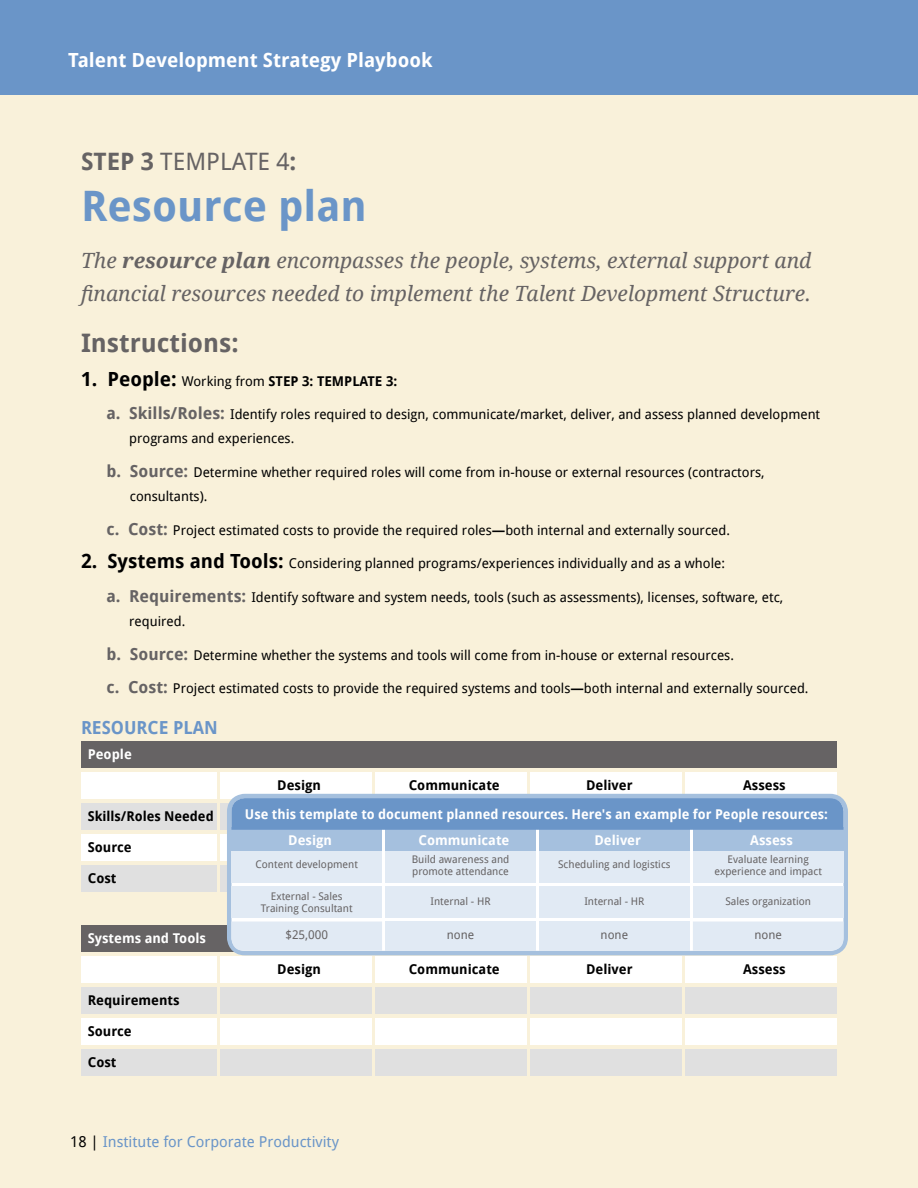
<style>
.page{position:relative;width:918px;height:1188px;background:#f9f1da}
.page>*{position:absolute;margin:0;border:0;box-sizing:border-box;transform-origin:0 0}
.t1{font:700 42px "Droid Sans";color:#6a95c8}
.t2{font:700 25.5px "Droid Sans";color:#666364}
.t3{font:24px "Droid Sans";color:#666364}
.t4{font:italic 21px/33px "Droid Serif";color:#666364}
.t5{font:700 19.5px "Droid Sans";color:#fff}
.t6{font:700 18px "Droid Sans";color:#6a95c8}
.t7{font:15px "Droid Sans";color:#6a95c8}
.t8{font:13.5px/24px "Droid Sans";color:#000}
.t9{font:700 13.5px "Droid Sans";color:#000}
.t10{font:700 13.5px "Droid Sans";color:#fff}
.t11{font:12px "Droid Sans";color:#666364}
.t12{font:10.5px/12px "Droid Sans";color:#666364;text-align:center}
.s1{font-weight:700}
.s2{font-size:19.5px}
.s3{font-weight:400}
.s4{font-weight:700;font-size:16.5px;color:#666364}
.s5{font-weight:700;font-size:19.5px}
.s6{color:#000}
</style>
<div class="page">
<div style="left:0;top:0;width:918px;height:94px;background:#6a95c8"></div>
<div style="left:81px;top:742px;width:756px;height:26px;background:#666364"></div>
<div style="left:81px;top:803px;width:136px;height:27px;background:#e0e0e0"></div>
<div style="left:81px;top:865px;width:136px;height:27px;background:#e0e0e0"></div>
<div style="left:81px;top:773px;width:136px;height:26px;background:#fff"></div>
<div style="left:81px;top:834px;width:136px;height:27px;background:#fff"></div>
<div style="left:220px;top:803px;width:152px;height:27px;background:#e0e0e0"></div>
<div style="left:220px;top:865px;width:152px;height:27px;background:#e0e0e0"></div>
<div style="left:220px;top:773px;width:152px;height:26px;background:#fff"></div>
<div style="left:220px;top:834px;width:152px;height:27px;background:#fff"></div>
<div style="left:530px;top:773px;width:152px;height:26px;background:#fff"></div>
<div style="left:375px;top:773px;width:152px;height:26px;background:#fff"></div>
<div style="left:685px;top:773px;width:152px;height:26px;background:#fff"></div>
<div style="left:81px;top:925px;width:756px;height:27px;background:#666364"></div>
<div style="left:81px;top:987px;width:136px;height:27px;background:#e0e0e0"></div>
<div style="left:81px;top:1049px;width:136px;height:27px;background:#e0e0e0"></div>
<div style="left:81px;top:956px;width:136px;height:27px;background:#fff"></div>
<div style="left:81px;top:1018px;width:136px;height:27px;background:#fff"></div>
<div style="left:220px;top:987px;width:152px;height:27px;background:#e0e0e0"></div>
<div style="left:220px;top:1049px;width:152px;height:27px;background:#e0e0e0"></div>
<div style="left:220px;top:956px;width:152px;height:27px;background:#fff"></div>
<div style="left:220px;top:1018px;width:152px;height:27px;background:#fff"></div>
<div style="left:530px;top:987px;width:152px;height:27px;background:#e0e0e0"></div>
<div style="left:530px;top:1049px;width:152px;height:27px;background:#e0e0e0"></div>
<div style="left:530px;top:956px;width:152px;height:27px;background:#fff"></div>
<div style="left:530px;top:1018px;width:152px;height:27px;background:#fff"></div>
<div style="left:375px;top:987px;width:152px;height:27px;background:#e0e0e0"></div>
<div style="left:375px;top:1049px;width:152px;height:27px;background:#e0e0e0"></div>
<div style="left:375px;top:956px;width:152px;height:27px;background:#fff"></div>
<div style="left:375px;top:1018px;width:152px;height:27px;background:#fff"></div>
<div style="left:685px;top:987px;width:152px;height:27px;background:#e0e0e0"></div>
<div style="left:685px;top:1049px;width:152px;height:27px;background:#e0e0e0"></div>
<div style="left:685px;top:956px;width:152px;height:27px;background:#fff"></div>
<div style="left:685px;top:1018px;width:152px;height:27px;background:#fff"></div>
<div style="left:229px;top:796px;width:617px;height:157px;background:#fff;border-radius:16px"></div>
<div style="left:227px;top:794px;width:621px;height:161px;border:4px solid #a5c0de;border-radius:16px"></div>
<div style="left:231px;top:831px;width:151px;height:20px;background:#a5c0de"></div>
<div style="left:231px;top:827px;width:151px;height:21px;background:#a5c0de"></div>
<div style="left:385px;top:827px;width:151px;height:24px;background:#a5c0de"></div>
<div style="left:539px;top:827px;width:151px;height:24px;background:#a5c0de"></div>
<div style="left:693px;top:827px;width:150px;height:24px;background:#a5c0de"></div>
<div style="left:231px;top:886px;width:151px;height:32px;background:#e1eaf4"></div>
<div style="left:385px;top:886px;width:151px;height:32px;background:#e1eaf4"></div>
<div style="left:539px;top:886px;width:151px;height:32px;background:#e1eaf4"></div>
<div style="left:693px;top:886px;width:150px;height:32px;background:#e1eaf4"></div>
<div style="left:231px;top:922px;width:151px;height:29px;background:#e1eaf4"></div>
<div style="left:385px;top:922px;width:151px;height:29px;background:#e1eaf4"></div>
<div style="left:539px;top:922px;width:151px;height:29px;background:#e1eaf4"></div>
<div style="left:693px;top:922px;width:150px;height:29px;background:#e1eaf4"></div>
<svg style="left:231px;top:798px;width:612px;height:32px;background:#6b95c8"></svg>
<div style="left:231px;top:851px;width:151px;height:32px;background:#e1eaf4"></div>
<div style="left:385px;top:851px;width:151px;height:32px;background:#e1eaf4"></div>
<div style="left:539px;top:851px;width:151px;height:32px;background:#e1eaf4"></div>
<div style="left:693px;top:851px;width:150px;height:32px;background:#e1eaf4"></div>
<h3 class="t5" style="left:68px;top:46px;width:366px">Talent Development Strategy Playbook</h3>
<h3 class="t3" style="left:81px;top:144px;width:217px"><span class="s1">STEP 3</span> TEMPLATE 4<span class="s1">:</span></h3>
<h1 class="t1" style="left:81px;top:176px;width:287px">Resource plan</h1>
<h3 class="t4" style="left:81px;top:244px;width:732px">The <span class="s1">resource plan</span> encompasses the people, systems, external support and financial resources needed to implement the Talent Development Structure.</h3>
<h2 class="t2" style="left:81px;top:325px;width:159px">Instructions:</h2>
<p class="t9" style="left:81px;top:371px;width:318px"><span class="s2">1. People:</span> <span class="s3">Working from</span> STEP 3: TEMPLATE 3:</p>
<p class="t8" style="left:129px;top:402px;width:692px;text-indent:-23px"><span class="s4">a. Skills/Roles:</span> Identify roles required to design, communicate/market, deliver, and assess planned development programs and experiences.</p>
<p class="t8" style="left:130px;top:460px;width:636px;text-indent:-23px"><span class="s4">b. Source:</span> Determine whether required roles will come from in-house or external resources (contractors, consultants).</p>
<p class="t8" style="left:106px;top:517px;width:625px"><span class="s4">c. Cost:</span> Project estimated costs to provide the required roles<span class="s1">—</span>both internal and externally sourced.</p>
<p class="t8" style="left:81px;top:551px;width:646px"><span class="s5">2. Systems and Tools:</span> Considering planned programs/experiences individually and as a whole:</p>
<p class="t8" style="left:129px;top:585px;width:656px;text-indent:-23px"><span class="s4">a. Requirements:</span> Identify software and system needs, tools (such as assessments), licenses, software, etc, required.</p>
<p class="t8" style="left:106px;top:642px;width:629px"><span class="s4">b. Source:</span> Determine whether the systems and tools will come from in-house or external resources.</p>
<p class="t8" style="left:106px;top:676px;width:704px"><span class="s4">c. Cost:</span> Project estimated costs to provide the required systems and tools<span class="s1">—</span>both internal and externally sourced.</p>
<h3 class="t6" style="left:81px;top:715px;width:138px">RESOURCE PLAN</h3>
<p class="t10" style="left:88px;top:745px;width:46px">People</p>
<p class="t9" style="left:88px;top:807px;width:127px">Skills/Roles Needed</p>
<p class="t9" style="left:88px;top:838px;width:46px">Source</p>
<p class="t9" style="left:88px;top:869px;width:30px">Cost</p>
<p class="t10" style="left:88px;top:929px;width:120px">Systems and Tools</p>
<p class="t9" style="left:88px;top:990px;width:93px">Requirements</p>
<p class="t9" style="left:88px;top:1021px;width:46px">Source</p>
<p class="t9" style="left:88px;top:1052px;width:30px">Cost</p>
<p class="t9" style="left:277px;top:776px;width:45px">Design</p>
<p class="t9" style="left:409px;top:776px;width:93px">Communicate</p>
<p class="t9" style="left:586px;top:776px;width:48px">Deliver</p>
<p class="t9" style="left:743px;top:776px;width:44px">Assess</p>
<p class="t10" style="left:245px;top:805px;width:585px">Use this template to document planned resources. Here's an example for People resources:</p>
<p class="t12" style="left:256px;top:858px;width:104px">Content development</p>
<p class="t12" style="left:412px;top:853px;width:99px;text-align:left">Build awareness and promote attendance</p>
<p class="t12" style="left:558px;top:858px;width:114px">Scheduling and logistics</p>
<p class="t12" style="left:714px;top:853px;width:109px">Evaluate learning experience and impact</p>
<p class="t10" style="left:288px;top:831px;width:45px">Design</p>
<p class="t10" style="left:418px;top:831px;width:93px">Communicate</p>
<p class="t10" style="left:595px;top:831px;width:48px">Deliver</p>
<p class="t10" style="left:750px;top:831px;width:44px">Assess</p>
<p class="t12" style="left:261px;top:890px;width:93px">External - Sales<br>Training Consultant</p>
<p class="t12" style="left:431px;top:895px;width:61px">Internal - HR</p>
<p class="t12" style="left:584px;top:895px;width:61px">Internal - HR</p>
<p class="t12" style="left:725px;top:895px;width:87px">Sales organization</p>
<p class="t11" style="left:285px;top:926px;width:44px">$25,000</p>
<p class="t11" style="left:447px;top:926px;width:29px">none</p>
<p class="t11" style="left:601px;top:926px;width:29px">none</p>
<p class="t11" style="left:754px;top:926px;width:29px">none</p>
<p class="t9" style="left:277px;top:960px;width:45px">Design</p>
<p class="t9" style="left:409px;top:960px;width:93px">Communicate</p>
<p class="t9" style="left:586px;top:960px;width:48px">Deliver</p>
<p class="t9" style="left:743px;top:960px;width:44px">Assess</p>
<p class="t7" style="left:70px;top:1131px;width:270px"><span class="s6">18 |</span> Institute for Corporate Productivity</p>
</div>
